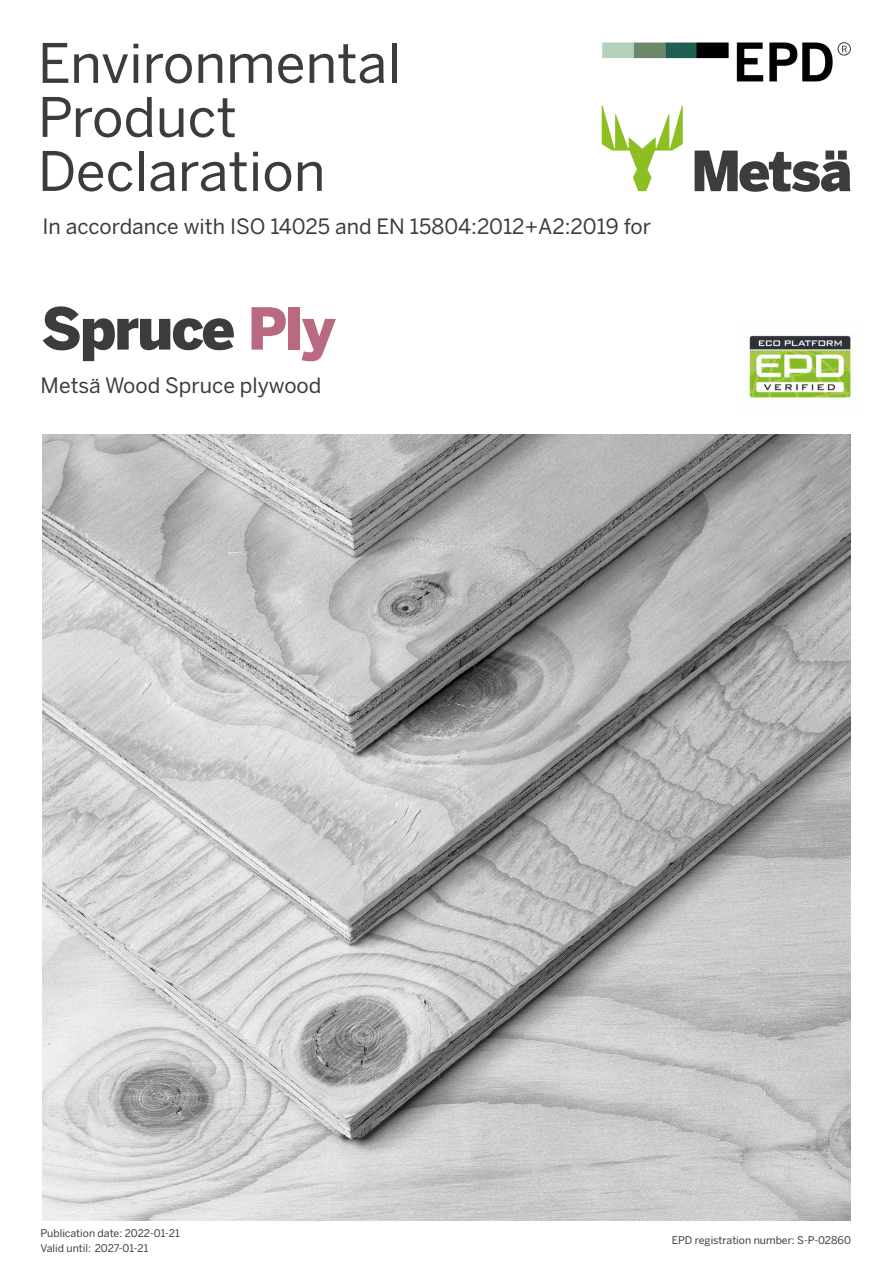
<style>
.page{position:relative;width:893px;height:1263px;background:#fff}
.page>*{position:absolute;margin:0;border:0;box-sizing:border-box;transform-origin:0 0}
.t1{font:54px/54px "Benton Sans";color:#3c3c3b}
.t2{font:21px "Benton Sans";color:#3c3c3b}
.t3{font:10.5px/15px "Benton Sans";color:#3c3c3b}
.t4{font:9px "Benton Sans";color:#3c3c3b}
</style>
<div class="page">
<img style="left:602px;top:42px;width:249px;height:40px">
<svg style="left:43px;top:306px;width:191px;height:55px"></svg>
<svg style="left:252px;top:307px;width:34px;height:43px"></svg>
<div style="left:288px;top:307px;width:12px;height:43px;background:#b96980"></div>
<svg style="left:302px;top:319px;width:34px;height:42px"></svg>
<svg style="left:695px;top:151px;width:156px;height:41px"></svg>
<svg style="left:602px;top:105px;width:81px;height:86px"></svg>
<img style="left:43px;top:435px;width:808px;height:785px">
<img style="left:746px;top:335px;width:111px;height:64px">
<h1 class="t1" style="left:38px;top:36px;width:364px">Environmental<br>Product<br>Declaration</h1>
<h2 class="t2" style="left:43px;top:214px;width:610px">In accordance with ISO 14025 and EN 15804:2012+A2:2019 for</h2>
<h2 class="t2" style="left:41px;top:373px;width:282px">Metsä Wood Spruce plywood</h2>
<p class="t3" style="left:41px;top:1225px;width:140px">Publication date: 2022-01-21<br>Valid until: 2027-01-21</p>
<p class="t3" style="left:672px;top:1232px;width:181px">EPD registration number: S-P-02860</p>
<p class="t4" style="left:846px;top:1235px;width:5px">1</p>
</div>
